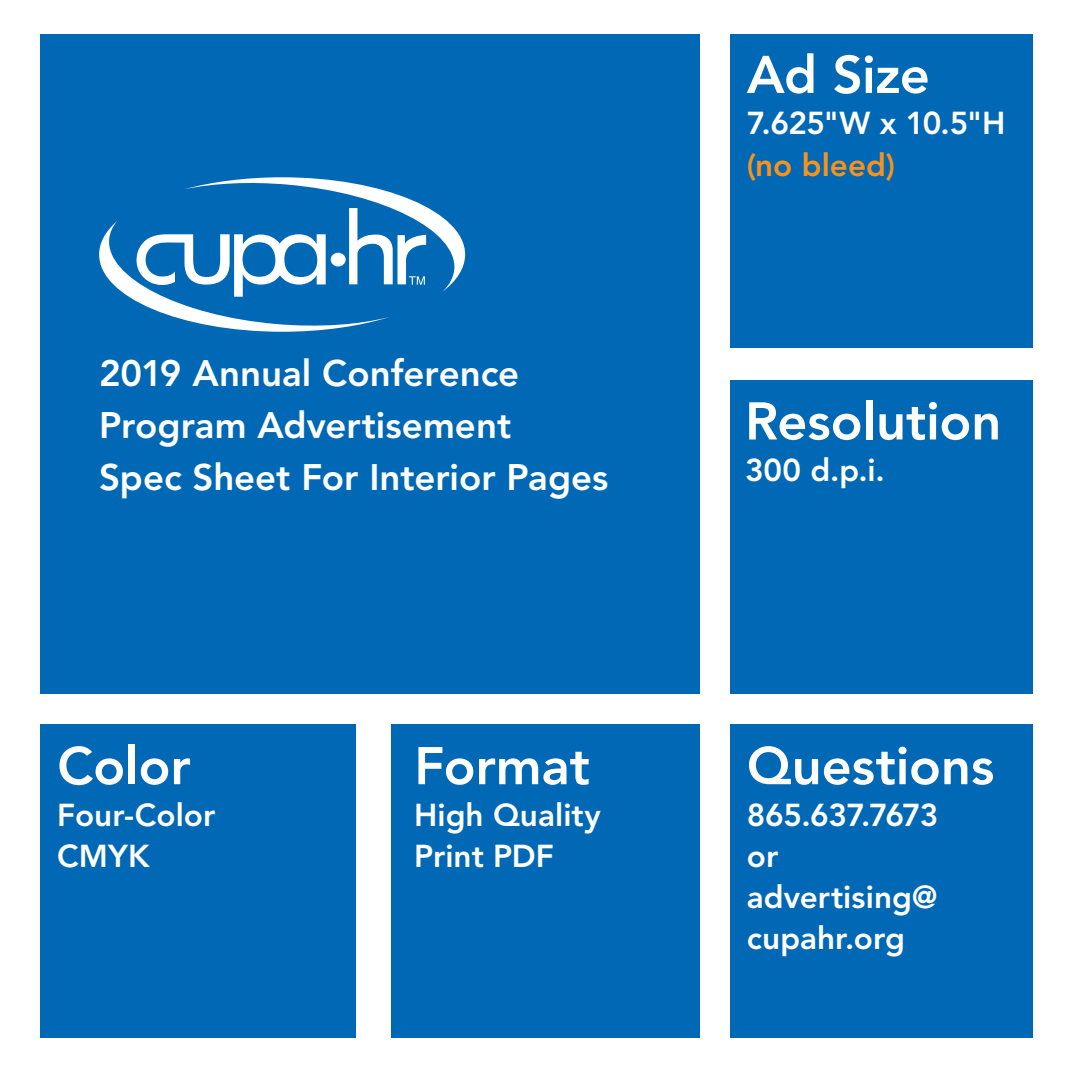
<style>
.page{position:relative;width:1071px;height:1071px;background:#fff}
.page>*{position:absolute;margin:0;border:0;box-sizing:border-box;transform-origin:0 0}
.t1{font:800 52.5px "Avenir LT Std";letter-spacing:-.005em;color:#fff}
.t2{font:800 36.57px/52.1px "Avenir LT Std";color:#fff}
.t3{font:800 31.5px/41.3px "Avenir LT Std";color:#fff}
.t4{font:800 31.5px "Avenir LT Std";color:#f7931d}
</style>
<div class="page">
<div style="left:40px;top:35px;width:660px;height:659px;background:#0168b5"></div>
<svg style="left:99px;top:177px;width:366px;height:155px"></svg>
<div style="left:730px;top:35px;width:303px;height:313px;background:#0168b5"></div>
<div style="left:730px;top:380px;width:303px;height:313px;background:#0168b5"></div>
<div style="left:730px;top:724px;width:303px;height:314px;background:#0168b5"></div>
<div style="left:392px;top:724px;width:308px;height:314px;background:#0168b5"></div>
<div style="left:40px;top:724px;width:316px;height:314px;background:#0168b5"></div>
<p class="t2" style="left:99px;top:347px;width:511px">2019 Annual Conference<br>Program Advertisement<br>Spec Sheet For Interior Pages</p>
<h1 class="t1" style="left:57px;top:735px;width:135px">Color</h1>
<p class="t3" style="left:57px;top:794px;width:160px">Four-Color<br>CMYK</p>
<h1 class="t1" style="left:414px;top:735px;width:177px">Format</h1>
<p class="t3" style="left:414px;top:794px;width:188px">High Quality<br>Print PDF</p>
<h1 class="t1" style="left:747px;top:44px;width:185px">Ad Size</h1>
<p class="t3" style="left:747px;top:103px;width:260px">7.625"W x 10.5"H</p>
<p class="t4" style="left:747px;top:146px;width:150px">(no bleed)</p>
<h1 class="t1" style="left:745px;top:390px;width:258px">Resolution</h1>
<p class="t3" style="left:745px;top:449px;width:141px">300 d.p.i.</p>
<h1 class="t1" style="left:747px;top:735px;width:249px">Questions</h1>
<p class="t3" style="left:747px;top:794px;width:193px">865.637.7673 or advertising@ cupahr.org</p>
</div>
